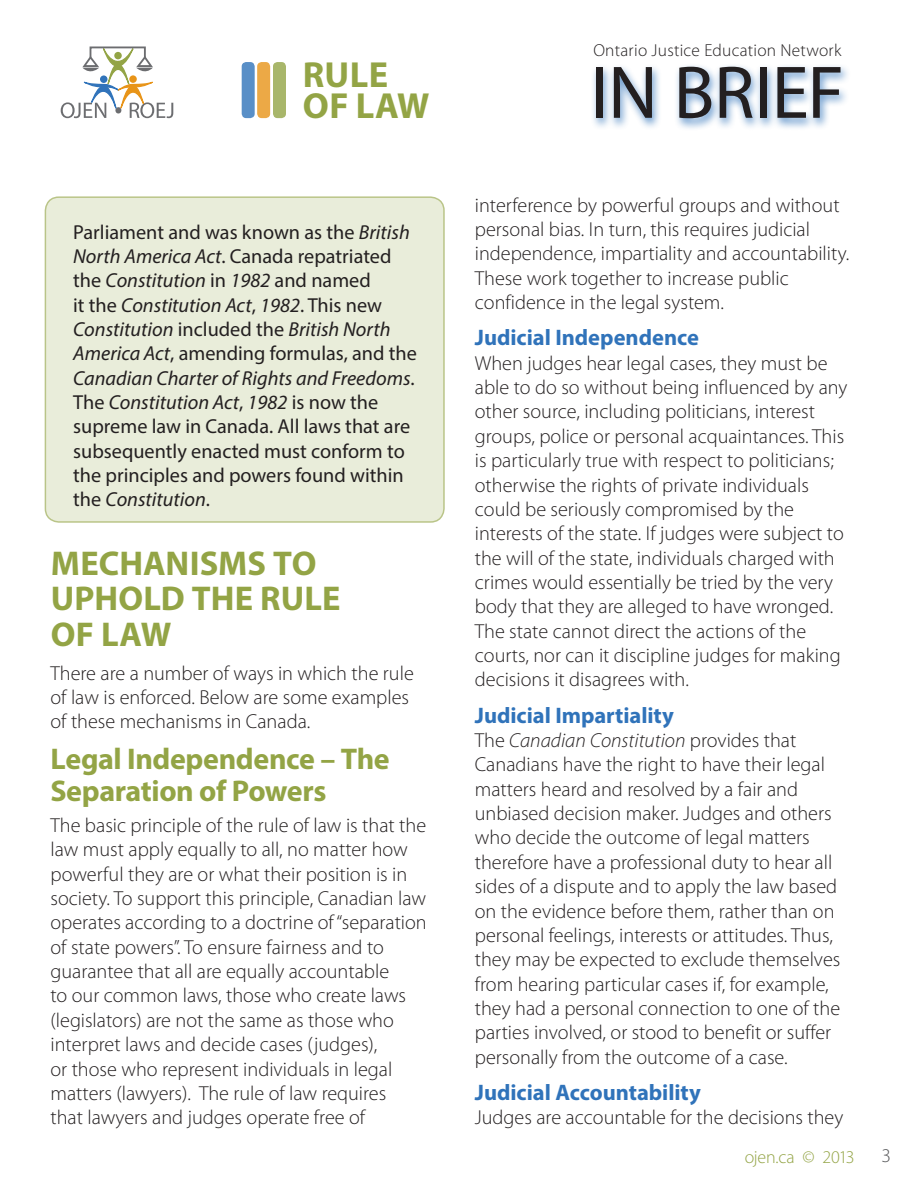
<style>
.page{position:relative;width:918px;height:1188px;background:#fff}
.page>*{position:absolute;margin:0;border:0;box-sizing:border-box;transform-origin:0 0}
.section_heading{font:75.3px "Myriad Pro";letter-spacing:-.01em;color:#231f20}
.t1{font:700 36.45px "Myriad Pro";letter-spacing:.01em;color:#93a445}
.Body_text{font:700 34.5px/35.5px "Myriad Pro";color:#93a445}
.Body_text-2{font:700 30px/31.8px "Myriad Pro";letter-spacing:-.015em;color:#93a445}
.t2{font:700 22.5px "Myriad Pro";color:#3073ba}
.Body_text-3{font:300 20.25px/24.3px "Myriad Pro";color:#231f20}
.Body_TExt_Box_2{font:20.25px/24.3px "Myriad Pro";color:#231f20}
.t3{font:300 19.5px "Myriad Pro";color:#57585a}
.t4{font:300 18px "Myriad Pro";letter-spacing:-.015em;color:#93a445}
.t5{font:300 17.4px "Myriad Pro";letter-spacing:.015em;color:#231f20}
.s1{font-style:italic}
</style>
<div class="page">
<div style="left:45px;top:197px;width:399px;height:325px;background:#e9edda;border-radius:14px"></div>
<div style="left:45px;top:196px;width:400px;height:327px;border:2px solid #93a445;border-radius:14px"></div>
<div style="left:591px;top:63px;width:260px;height:68px;background:#3073ba;opacity:.75"></div>
<svg style="left:61px;top:46px;width:112px;height:72px"></svg>
<div style="left:242px;top:62px;width:13px;height:56px;background:#598fc7;border-radius:4px"></div>
<div style="left:257px;top:62px;width:13px;height:56px;background:#eca946;border-radius:4px"></div>
<div style="left:273px;top:62px;width:13px;height:56px;background:#a8b66a;border-radius:4px"></div>
<p class="t1" style="left:303px;top:51px;width:87px">RULE</p>
<p class="t1" style="left:303px;top:82px;width:128px">OF LAW</p>
<p class="Body_TExt_Box_2" style="left:73px;top:219px;width:345px">Parliament and was known as the <span class="s1">British North America Act</span>. Canada repatriated the <span class="s1">Constitution</span> in <span class="s1">1982</span> and named<br>it the <span class="s1">Constitution Act</span>, <span class="s1">1982</span>. This new <span class="s1">Constitution</span> included the <span class="s1">British North America Act</span>, amending formulas, and the <span class="s1">Canadian Charter of Rights and Freedoms</span>.<br>The <span class="s1">Constitution Act</span>, <span class="s1">1982</span> is now the supreme law in Canada. All laws that are subsequently enacted must conform to the principles and powers found within the <span class="s1">Constitution</span>.</p>
<p class="Body_text" style="left:51px;top:545px;width:291px">MECHANISMS TO<br>UPHOLD THE RULE<br>OF LAW</p>
<p class="Body_text-3" style="left:51px;top:660px;width:365px">There are a number of ways in which the rule of law is enforced. Below are some examples of these mechanisms in Canada.</p>
<p class="Body_text-2" style="left:51px;top:742px;width:341px">Legal Independence – The<br>Separation of Powers</p>
<p class="Body_text-3" style="left:51px;top:813px;width:378px">The basic principle of the rule of law is that the law must apply equally to all, no matter how powerful they are or what their position is in society. To support this principle, Canadian law operates according to a doctrine of “separation of state powers”. To ensure fairness and to guarantee that all are equally accountable<br>to our common laws, those who create laws (legislators) are not the same as those who interpret laws and decide cases (judges),<br>or those who represent individuals in legal matters (lawyers). The rule of law requires<br>that lawyers and judges operate free of</p>
<p class="t5" style="left:593px;top:40px;width:250px">Ontario Justice Education Network</p>
<p class="section_heading" style="left:591px;top:46px;width:255px">IN BRIEF</p>
<p class="Body_text-3" style="left:475px;top:193px;width:376px">interference by powerful groups and without personal bias. In turn, this requires judicial independence, impartiality and accountability.<br>These work together to increase public confidence in the legal system.</p>
<p class="t2" style="left:475px;top:323px;width:226px">Judicial Independence</p>
<p class="Body_text-3" style="left:475px;top:351px;width:374px">When judges hear legal cases, they must be able to do so without being influenced by any other source, including politicians, interest groups, police or personal acquaintances. This is particularly true with respect to politicians; otherwise the rights of private individuals could be seriously compromised by the interests of the state. If judges were subject to the will of the state, individuals charged with crimes would essentially be tried by the very body that they are alleged to have wronged.<br>The state cannot direct the actions of the courts, nor can it discipline judges for making decisions it disagrees with.</p>
<p class="t2" style="left:475px;top:700px;width:201px">Judicial Impartiality</p>
<p class="Body_text-3" style="left:475px;top:728px;width:367px">The <span class="s1">Canadian Constitution</span> provides that Canadians have the right to have their legal matters heard and resolved by a fair and unbiased decision maker. Judges and others who decide the outcome of legal matters therefore have a professional duty to hear all sides of a dispute and to apply the law based on the evidence before them, rather than on personal feelings, interests or attitudes. Thus, they may be expected to exclude themselves from hearing particular cases if, for example, they had a personal connection to one of the parties involved, or stood to benefit or suffer personally from the outcome of a case.</p>
<p class="t2" style="left:475px;top:1078px;width:228px">Judicial Accountability</p>
<p class="Body_text-3" style="left:475px;top:1105px;width:370px">Judges are accountable for the decisions they</p>
<p class="t4" style="left:745px;top:1146px;width:112px">ojen.ca © 2013</p>
<p class="t3" style="left:881px;top:1144px;width:11px">3</p>
</div>
